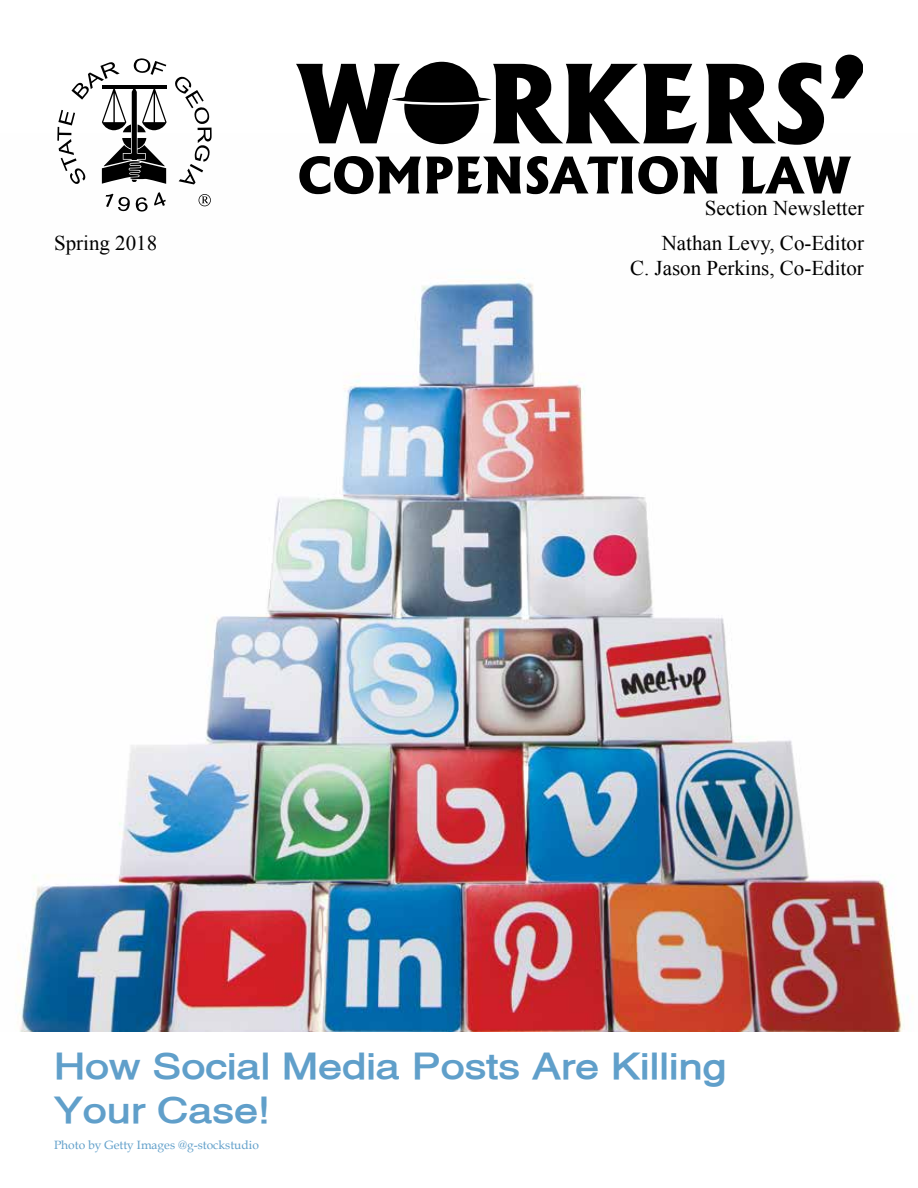
<style>
.page{position:relative;width:918px;height:1188px;background:#fff}
.page>*{position:absolute;margin:0;border:0;box-sizing:border-box;transform-origin:0 0}
.t1{font:700 36px/43.2px "Alps Wide";color:#609fca}
.t2{font:21px/25.2px "Times New Roman";color:#000;text-align:right}
.t3{font:12px "Book Antiqua";color:#609fca}
</style>
<div class="page">
<img style="left:18px;top:143px;width:895px;height:889px">
<svg style="left:175px;top:77px;width:37px;height:107px"></svg>
<svg style="left:106px;top:194px;width:24px;height:17px"></svg>
<svg style="left:136px;top:197px;width:12px;height:15px"></svg>
<svg style="left:154px;top:192px;width:12px;height:14px"></svg>
<svg style="left:57px;top:58px;width:110px;height:126px"></svg>
<svg style="left:199px;top:194px;width:12px;height:12px"></svg>
<svg style="left:493px;top:64px;width:204px;height:79px"></svg>
<svg style="left:706px;top:63px;width:118px;height:82px"></svg>
<svg style="left:831px;top:64px;width:32px;height:34px"></svg>
<svg style="left:299px;top:156px;width:222px;height:38px"></svg>
<svg style="left:527px;top:156px;width:191px;height:38px"></svg>
<svg style="left:742px;top:157px;width:109px;height:36px"></svg>
<div style="left:836px;top:55px;width:27px;height:27px;background:#000;border-radius:50%"></div>
<svg style="left:389px;top:95px;width:105px;height:9px"></svg>
<div style="left:388px;top:94px;width:107px;height:11px;border:2px solid #fff;border-radius:50%"></div>
<svg style="left:296px;top:62px;width:185px;height:81px"></svg>
<p class="t2" style="left:705px;top:195px;width:161px">Section Newsletter</p>
<p class="t2" style="left:54px;top:230px;width:105px">Spring 2018</p>
<p class="t2" style="left:630px;top:230px;width:235px">Nathan Levy, Co-Editor<br>C. Jason Perkins, Co-Editor</p>
<h1 class="t1" style="left:54px;top:1045px;width:674px">How Social Media Posts Are Killing<br>Your Case!</h1>
<p class="t3" style="left:54px;top:1137px;width:206px">Photo by Getty Images @g-stockstudio</p>
</div>
